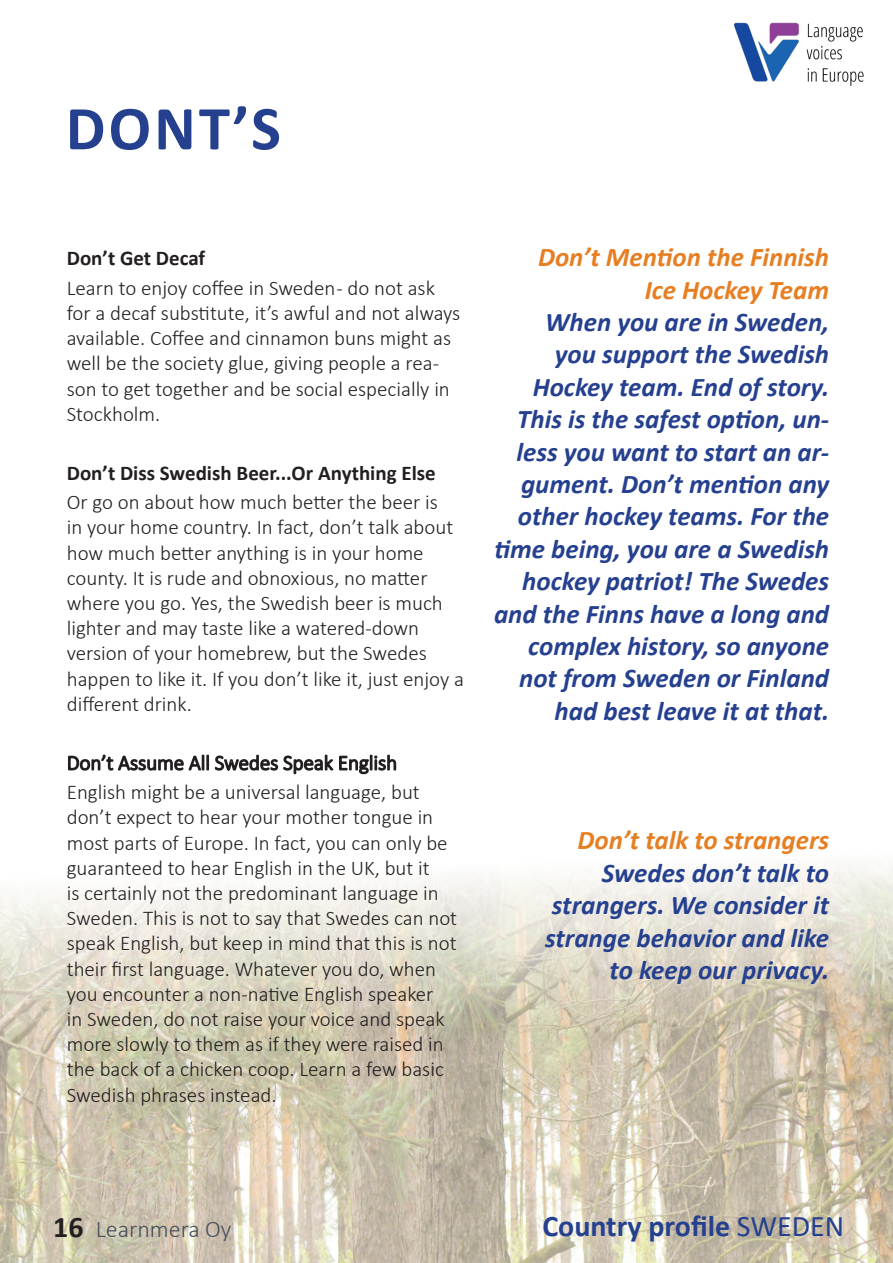
<style>
.page{position:relative;width:893px;height:1263px;background:#fff}
.page>*{position:absolute;margin:0;border:0;box-sizing:border-box;transform-origin:0 0}
.t1{font:700 63px "Calibri";color:#25408f}
.t2{font:700 30px "Calibri";color:#25408f}
.t3{font:italic 700 27px/32.4px "Calibri";color:#25408f;text-align:right}
.t4{font:italic 700 27px "Calibri";color:#e67e22}
.t5{font:300 24px "Calibri";color:#475059}
.Subheader{font:300 21px/25.2px "Calibri";color:#231f20}
.Subheader-2{font:700 21px "Calibri";color:#231f20}
.s1{font-weight:700;font-size:30px;color:#231f20}
.s2{font-weight:400}
</style>
<div class="page">
<img style="left:0;top:865px;width:893px;height:398px">
<svg style="left:68px;top:754px;width:329px;height:21px"></svg>
<img style="left:735px;top:22px;width:129px;height:63px">
<p class="t1" style="left:66px;top:84px;width:217px">DONT’S</p>
<p class="Subheader-2" style="left:67px;top:243px;width:140px">Don’t Get Decaf</p>
<p class="Subheader" style="left:67px;top:275px;width:395px">Learn to enjoy coffee in Sweden - do not ask for a decaf substitute, it’s awful and not always available. Coffee and cinnamon buns might as well be the society glue, giving people a rea&shy;son to get together and be social especially in Stockholm.</p>
<p class="Subheader-2" style="left:67px;top:458px;width:370px">Don’t Diss Swedish Beer...Or Anything Else</p>
<p class="Subheader" style="left:67px;top:489px;width:399px">Or go on about how much better the beer is<br>in your home country. In fact, don’t talk about how much better anything is in your home county. It is rude and obnoxious, no matter where you go. Yes, the Swedish beer is much lighter and may taste like a watered-down version of your homebrew, but the Swedes happen to like it. If you don’t like it, just enjoy a different drink.</p>
<p class="Subheader" style="left:67px;top:779px;width:392px">English might be a universal language, but don’t expect to hear your mother tongue in most parts of Europe. In fact, you can only be guaranteed to hear English in the UK, but it<br>is certainly not the predominant language in Sweden. This is not to say that Swedes can not speak English, but keep in mind that this is not their first language. Whatever you do, when you encounter a non-native English speaker<br>in Sweden, do not raise your voice and speak more slowly to them as if they were raised in the back of a chicken coop. Learn a few basic Swedish phrases instead.</p>
<p class="t4" style="left:538px;top:238px;width:293px">Don’t Mention the Finnish</p>
<p class="t4" style="left:645px;top:271px;width:186px">Ice Hockey Team</p>
<p class="t3" style="left:545px;top:305px;width:286px">When you are in Sweden,</p>
<p class="t3" style="left:555px;top:337px;width:276px">you support the Swedish</p>
<p class="t3" style="left:494px;top:370px;width:337px">Hockey team. End of story.<br>This is the safest option, un&shy;less you want to start an ar&shy;gument. Don’t mention any other hockey teams. For the time being, you are a Swedish hockey patriot! The Swedes and the Finns have a long and complex history, so anyone not from Sweden or Finland had best leave it at that.</p>
<p class="t4" style="left:577px;top:821px;width:253px">Don’t talk to strangers</p>
<p class="t3" style="left:602px;top:856px;width:229px">Swedes don’t talk to</p>
<p class="t3" style="left:545px;top:888px;width:286px;text-align:left">strangers. We consider it strange behavior and like</p>
<p class="t3" style="left:610px;top:953px;width:221px">to keep our privacy.</p>
<p class="t5" style="left:53px;top:1214px;width:180px"><span class="s1">16</span> Learnmera Oy</p>
<h2 class="t2" style="left:542px;top:1204px;width:303px">Country profile <span class="s2">SWEDEN</span></h2>
</div>
